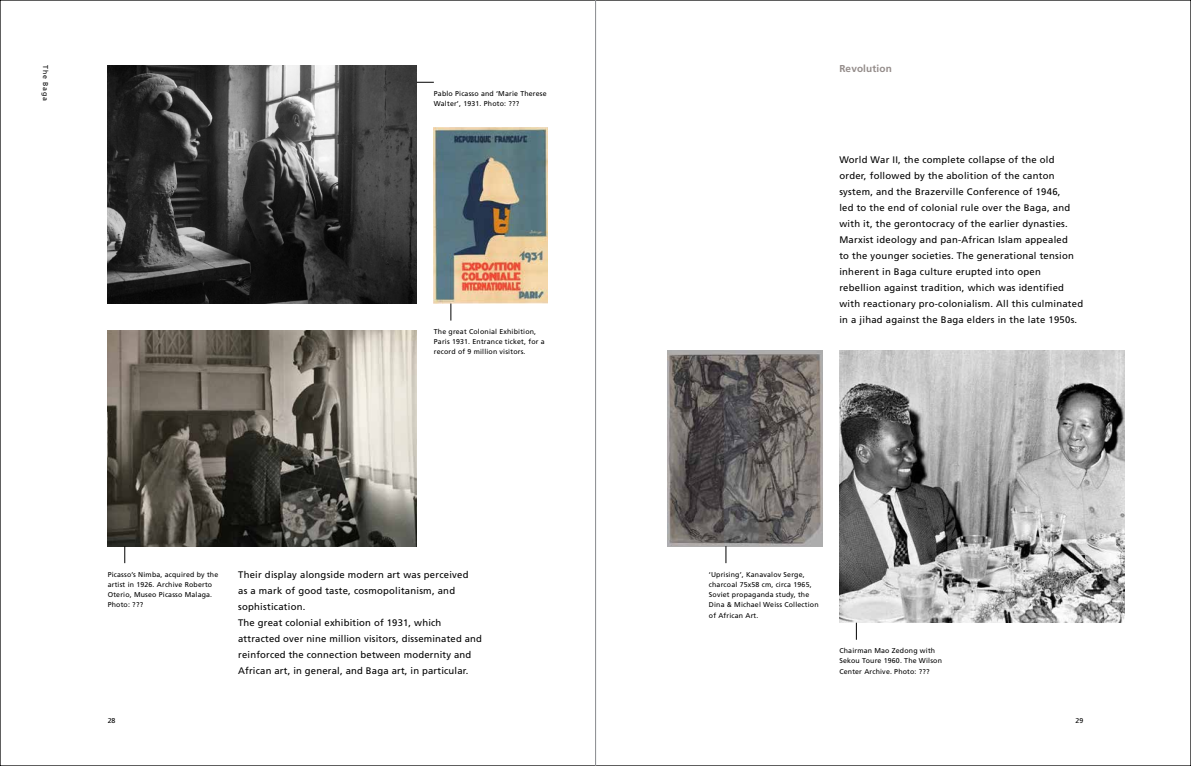
<style>
.page{position:relative;width:1191px;height:766px;background:#fff}
.page>*{position:absolute;margin:0;border:0;box-sizing:border-box;transform-origin:0 0}
.t1{font:700 10px "Frutiger LT Std";letter-spacing:.015em;color:#948c8a}
.t2{font:9.5px/16px "Frutiger LT Std";letter-spacing:.025em;color:#000}
.t3{font:7px/10.2px "Frutiger LT Std";letter-spacing:.025em;color:#000}
</style>
<div class="page">
<img style="left:108px;top:330px;width:309px;height:216px">
<img style="left:108px;top:65px;width:309px;height:238px">
<img style="left:839px;top:350px;width:285px;height:272px">
<img style="left:668px;top:350px;width:154px;height:196px">
<img style="left:434px;top:128px;width:113px;height:175px">
<svg style="left:417px;top:82px;width:17px;height:1px"></svg>
<svg style="left:451px;top:303px;width:1px;height:17px"></svg>
<svg style="left:725px;top:546px;width:1px;height:17px"></svg>
<svg style="left:125px;top:546px;width:1px;height:17px"></svg>
<svg style="left:856px;top:622px;width:1px;height:17px"></svg>
<hr style="left:595px;top:0;width:1px;height:765px;background:#a7a9ac">
<p class="t3" style="left:51px;top:65px;width:37px;rotate:90deg">The Baga</p>
<p class="t3" style="left:434px;top:88px;width:114px">Pablo Picasso and ‘Marie Therese<br>Walter’, 1931. Photo: ???</p>
<p class="t3" style="left:434px;top:326px;width:112px">The great Colonial Exhibition,<br>Paris 1931. Entrance ticket, for a record of 9 million visitors.</p>
<p class="t1" style="left:839px;top:63px;width:54px">Revolution</p>
<p class="t2" style="left:839px;top:151px;width:245px">World War II, the complete collapse of the old order, followed by the abolition of the canton system, and the Brazerville Conference of 1946,<br>led to the end of colonial rule over the Baga, and with it, the gerontocracy of the earlier dynasties.<br>Marxist ideology and pan-African Islam appealed<br>to the younger societies. The generational tension inherent in Baga culture erupted into open rebellion against tradition, which was identified with reactionary pro-colonialism. All this culminated in a jihad against the Baga elders in the late 1950s.</p>
<p class="t3" style="left:108px;top:569px;width:112px">Picasso’s Nimba, acquired by the artist in 1926. Archive Roberto<br>Oterio, Museo Picasso Malaga.<br>Photo: ???</p>
<p class="t2" style="left:238px;top:567px;width:245px">Their display alongside modern art was perceived<br>as a mark of good taste, cosmopolitanism, and sophistication.<br>The great colonial exhibition of 1931, which attracted over nine million visitors, disseminated and reinforced the connection between modernity and African art, in general, and Baga art, in particular.</p>
<p class="t3" style="left:709px;top:569px;width:111px">‘Uprising’, Kanavalov Serge, charcoal 75x58 cm, circa 1965,<br>Soviet propaganda study, the<br>Dina &amp; Michael Weiss Collection of African Art.</p>
<p class="t3" style="left:839px;top:645px;width:104px">Chairman Mao Zedong with<br>Sekou Toure 1960. The Wilson<br>Center Archive. Photo: ???</p>
<p class="t3" style="left:108px;top:715px;width:9px">28</p>
<p class="t3" style="left:1075px;top:715px;width:9px">29</p>
</div>
